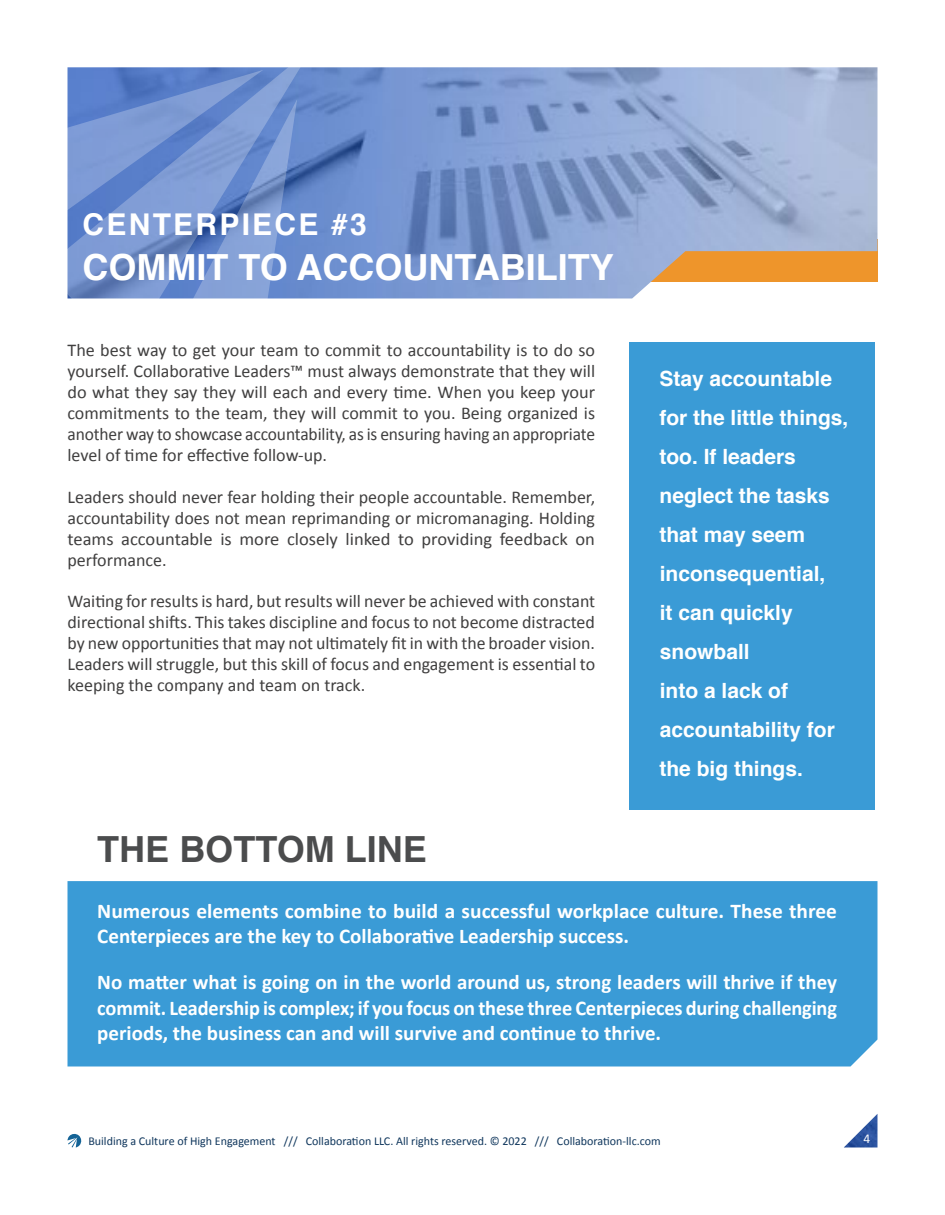
<style>
.page{position:relative;width:945px;height:1215px;background:#fff}
.page>*{position:absolute;margin:0;border:0;box-sizing:border-box;transform-origin:0 0}
.Main_Header{font:700 36px "Helvetica";color:#fff}
.Main_Header-2{font:700 36px "Helvetica";color:#4b4c4d}
.Main_Header-3{font:700 30px "Helvetica";letter-spacing:.075em;color:#fff}
.Body_Text{font:700 21px/25.5px "Calibri";color:#fff}
.Side_Quote{font:700 21px/39px "Helvetica";color:#fff}
.Body_Text-2{font:18px/21px "Calibri";color:#403f3f;text-align:justify}
.Page_Number{font:13.5px "Calibri";color:#fff}
.t1{font:12px "Calibri";color:#0f365c}
</style>
<div class="page">
<svg style="left:68px;top:1134px;width:13px;height:13px"></svg>
<img style="left:844px;top:1114px;width:34px;height:34px">
<img style="left:313px;top:67px;width:565px;height:231px">
<svg style="left:68px;top:67px;width:245px;height:231px;background:#6e8ecd"></svg>
<div style="left:68px;top:881px;width:810px;height:185px;background:#3a9bd6"></div>
<div style="left:630px;top:343px;width:245px;height:467px;background:#3a9bd6"></div>
<p class="Main_Header-3" style="left:83px;top:200px;width:286px">CENTERPIECE #3</p>
<p class="Main_Header" style="left:83px;top:238px;width:533px">COMMIT TO ACCOUNTABILITY</p>
<p class="Body_Text-2" style="left:68px;top:339px;width:529px">The best way to get your team to commit to accountability is to do so yourself. Collaborative Leaders™ must always demonstrate that they will do what they say they will each and every time. When you keep your commitments to the team, they will commit to you. Being organized is another way to showcase accountability, as is ensuring having an appropriate level of time for effective follow-up.</p>
<p class="Body_Text-2" style="left:68px;top:486px;width:529px">Leaders should never fear holding their people accountable. Remember, accountability does not mean reprimanding or micromanaging. Holding teams accountable is more closely linked to providing feedback on performance.</p>
<p class="Body_Text-2" style="left:68px;top:590px;width:529px">Waiting for results is hard, but results will never be achieved with constant directional shifts. This takes discipline and focus to not become distracted by new opportunities that may not ultimately fit in with the broader vision.<br>Leaders will struggle, but this skill of focus and engagement is essential to keeping the company and team on track.</p>
<p class="Main_Header-2" style="left:97px;top:820px;width:331px">THE BOTTOM LINE</p>
<p class="Side_Quote" style="left:659px;top:359px;width:191px">Stay accountable for the little things, too. If leaders neglect the tasks that may seem inconsequential,<br>it can quickly snowball<br>into a lack of accountability for the big things.</p>
<p class="Body_Text" style="left:97px;top:897px;width:741px">Numerous elements combine to build a successful workplace culture. These three<br>Centerpieces are the key to Collaborative Leadership success.</p>
<p class="Body_Text" style="left:97px;top:969px;width:741px;text-align:justify">No matter what is going on in the world around us, strong leaders will thrive if they commit. Leadership is complex; if you focus on these three Centerpieces during challenging periods, the business can and will survive and continue to thrive.</p>
<p class="t1" style="left:88px;top:1133px;width:574px">Building a Culture of High Engagement /// Collaboration LLC. All rights reserved. © 2022 /// Collaboration-llc.com</p>
<p class="Page_Number" style="left:864px;top:1129px;width:8px">4</p>
</div>
